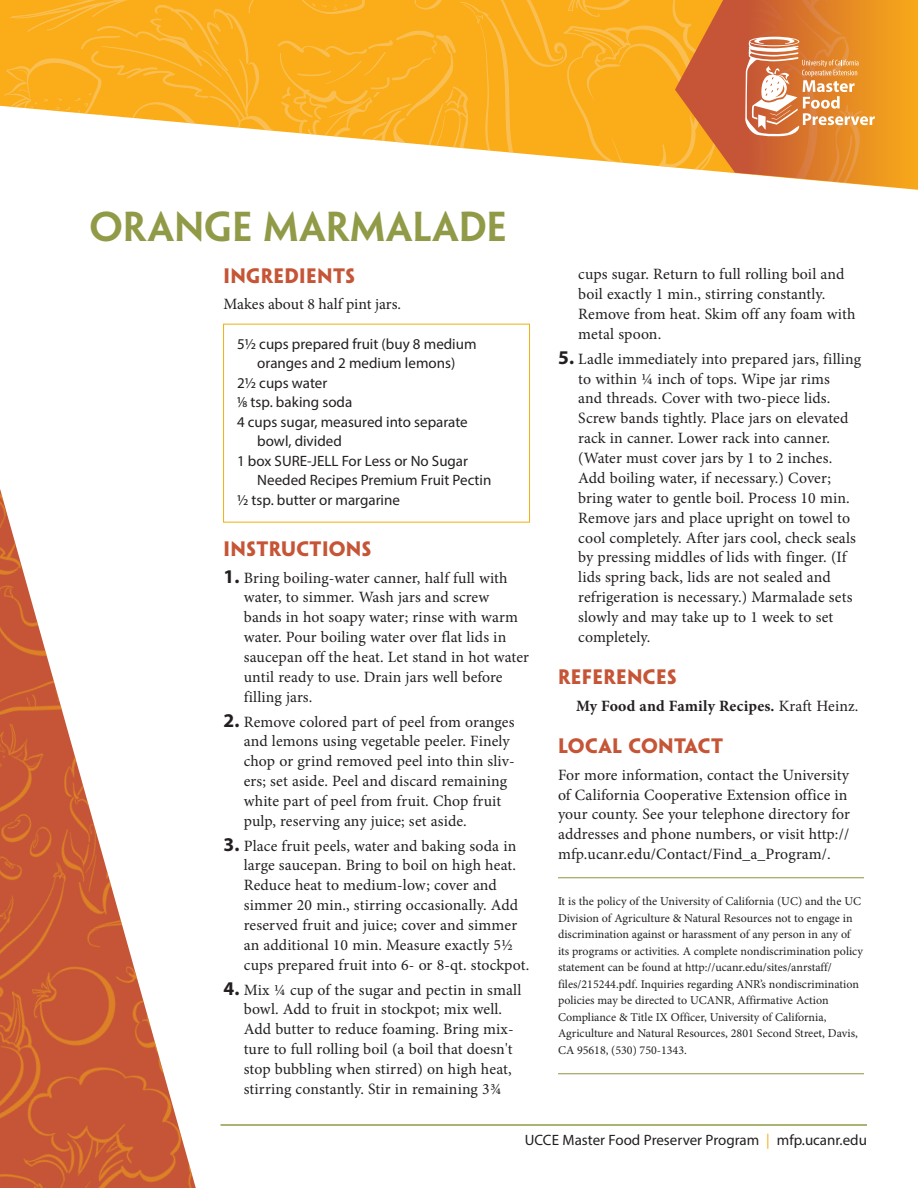
<style>
.page{position:relative;width:918px;height:1188px;background:#fff}
.page>*{position:absolute;margin:0;border:0;box-sizing:border-box;transform-origin:0 0}
.t1{font:600 37.5px "Penumbra Flare Std";color:#919a47}
.Recipe_h2{font:700 18.75px "Penumbra Flare Std";letter-spacing:.02em;color:#c55536}
.P1{font:15.75px/19.8px "Minion Pro";letter-spacing:.01em;color:#231f20}
.References{font:700 15.75px "Minion Pro";letter-spacing:.01em;color:#231f20}
.Recipe_ingredients{font:15px/19.5px "Myriad Pro";color:#231f20}
.Recipe_ingredients_f{font:15px/19.5px "Myriad Pro";color:#231f20;text-align:center}
.Recipe_ingredients_l{font:15px "Myriad Pro";color:#231f20}
.FIRST_LINE_Back_Mat{font:12px/16.5px "Minion Pro";color:#231f20}
.Last_line_back_matte{font:12px "Minion Pro";color:#231f20}
.s1{font-family:"Myriad Pro";font-weight:700;font-size:19.5px}
.s2{font-weight:400}
.s3{color:#f6af19}
</style>
<div class="page">
<img style="left:0;top:0;width:675px;height:168px">
<img style="left:0;top:489px;width:196px;height:699px">
<svg style="left:675px;top:0;width:243px;height:190px;background:#e28c3a"></svg>
<svg style="left:745px;top:37px;width:130px;height:100px;background:#e2985b"></svg>
<div style="left:223px;top:324px;width:307px;height:199px;border:1px solid #f0af13"></div>
<hr style="left:558px;top:877px;width:306px;height:1px;background:#919a47">
<hr style="left:558px;top:1073px;width:306px;height:1px;background:#919a47">
<hr style="left:220px;top:1124px;width:647px;height:2px;background:#919a47">
<p class="t1" style="left:90px;top:204px;width:419px">ORANGE MARMALADE</p>
<p class="Recipe_h2" style="left:224px;top:263px;width:133px">INGREDIENTS</p>
<p class="P1" style="left:224px;top:294px;width:179px">Makes about 8 half pint jars.</p>
<p class="Recipe_ingredients_f" style="left:237px;top:334px;width:241px">51/2 cups prepared fruit (buy 8 medium oranges and 2 medium lemons)</p>
<p class="Recipe_ingredients" style="left:237px;top:373px;width:92px">21/2 cups water</p>
<p class="Recipe_ingredients" style="left:237px;top:392px;width:117px">1/8 tsp. baking soda</p>
<p class="Recipe_ingredients" style="left:257px;top:412px;width:212px;text-indent:-20px">4 cups sugar, measured into separate bowl, divided</p>
<p class="Recipe_ingredients" style="left:257px;top:451px;width:236px;text-indent:-20px">1 box SURE-JELL For Less or No Sugar<br>Needed Recipes Premium Fruit Pectin</p>
<p class="Recipe_ingredients_l" style="left:237px;top:491px;width:164px">1/2 tsp. butter or margarine</p>
<p class="Recipe_h2" style="left:224px;top:537px;width:149px">INSTRUCTIONS</p>
<p class="P1" style="left:244px;top:568px;width:287px;text-indent:-20px"><span class="s1">1.</span> Bring boiling-water canner, half full with water, to simmer. Wash jars and screw bands in hot soapy water; rinse with warm water. Pour boiling water over flat lids in saucepan off the heat. Let stand in hot water until ready to use. Drain jars well before filling jars.</p>
<p class="P1" style="left:244px;top:712px;width:273px;text-indent:-20px"><span class="s1">2.</span> Remove colored part of peel from oranges and lemons using vegetable peeler. Finely chop or grind removed peel into thin sliv&shy;ers; set aside. Peel and discard remaining white part of peel from fruit. Chop fruit pulp, reserving any juice; set aside.</p>
<p class="P1" style="left:244px;top:836px;width:287px;text-indent:-20px"><span class="s1">3.</span> Place fruit peels, water and baking soda in large saucepan. Bring to boil on high heat.<br>Reduce heat to medium-low; cover and simmer 20 min., stirring occasionally. Add reserved fruit and juice; cover and simmer an additional 10 min. Measure exactly 51/2 cups prepared fruit into 6- or 8-qt. stockpot.</p>
<p class="P1" style="left:244px;top:980px;width:279px;text-indent:-20px"><span class="s1">4.</span> Mix 1/4 cup of the sugar and pectin in small bowl. Add to fruit in stockpot; mix well.<br>Add butter to reduce foaming. Bring mix&shy;ture to full rolling boil (a boil that doesn't stop bubbling when stirred) on high heat, stirring constantly. Stir in remaining 33/4</p>
<p class="P1" style="left:578px;top:264px;width:279px">cups sugar. Return to full rolling boil and boil exactly 1 min., stirring constantly.<br>Remove from heat. Skim off any foam with metal spoon.</p>
<p class="P1" style="left:578px;top:349px;width:285px;text-indent:-20px"><span class="s1">5.</span> Ladle immediately into prepared jars, filling to within 1/4 inch of tops. Wipe jar rims<br>and threads. Cover with two-piece lids.<br>Screw bands tightly. Place jars on elevated rack in canner. Lower rack into canner. (Water must cover jars by 1 to 2 inches.<br>Add boiling water, if necessary.) Cover; bring water to gentle boil. Process 10 min.<br>Remove jars and place upright on towel to cool completely. After jars cool, check seals by pressing middles of lids with finger. (If lids spring back, lids are not sealed and refrigeration is necessary.) Marmalade sets slowly and may take up to 1 week to set completely.</p>
<p class="Recipe_h2" style="left:558px;top:665px;width:120px">REFERENCES</p>
<p class="References" style="left:576px;top:695px;width:284px">My Food and Family Recipes. <span class="s2">Kraft Heinz.</span></p>
<p class="Recipe_h2" style="left:558px;top:734px;width:167px">LOCAL CONTACT</p>
<p class="P1" style="left:558px;top:765px;width:293px">For more information, contact the University of California Cooperative Extension office in your county. See your telephone directory for addresses and phone numbers, or visit http:// mfp.ucanr.edu/Contact/Find_a_Program/.</p>
<p class="FIRST_LINE_Back_Mat" style="left:558px;top:893px;width:307px">It is the policy of the University of California (UC) and the UC Division of Agriculture &amp; Natural Resources not to engage in discrimination against or harassment of any person in any of its programs or activities. A complete nondiscrimination policy statement can be found at http://ucanr.edu/sites/anrstaff/ files/215244.pdf. Inquiries regarding ANR’s nondiscrimination policies may be directed to UCANR, Affirmative Action Compliance &amp; Title IX Officer, University of California, Agriculture and Natural Resources, 2801 Second Street, Davis,</p>
<p class="Last_line_back_matte" style="left:558px;top:1042px;width:130px">CA 95618, (530) 750-1343.</p>
<p class="Recipe_ingredients" style="left:525px;top:1130px;width:344px">UCCE Master Food Preserver Program <span class="s3">|</span> mfp.ucanr.edu</p>
</div>
